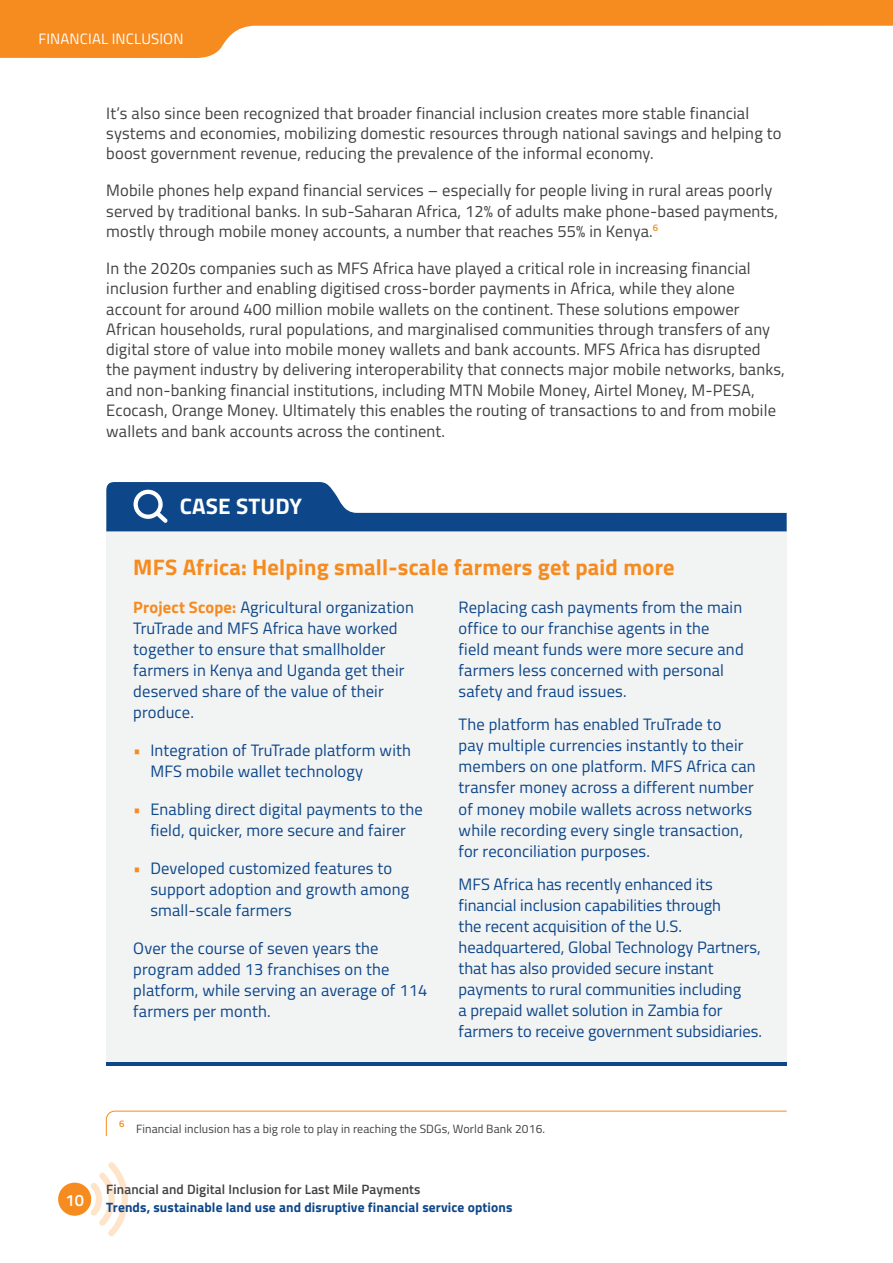
<style>
.page{position:relative;width:893px;height:1263px;background:#fff}
.page>*{position:absolute;margin:0;border:0;box-sizing:border-box;transform-origin:0 0}
.t1{font:700 22.5px "Titillium";letter-spacing:.01em;color:#f68b1f}
.t2{font:700 22.5px "Titillium";letter-spacing:.01em;color:#fff}
.t3{font:16.5px/21px "Titillium";letter-spacing:.01em;color:#0d4689}
.t4{font:16.5px/20.4px "Titillium";letter-spacing:.01em;color:#414042}
.t5{font:600 16.5px "Titillium";color:#fff}
.t6{font:15px "Titillium";letter-spacing:.01em;color:#fff}
.t7{font:700 13.5px "Titillium";letter-spacing:.01em;color:#0d4689}
.t8{font:600 13.5px "Titillium";letter-spacing:.01em;color:#414042}
.t9{font:12px "Titillium";letter-spacing:.01em;color:#414042}
.t10{font:600 9.6px "Titillium";color:#f68b1f}
.s1{font-weight:700;color:#f68b1f}
.s2{color:#f68b1f}
</style>
<div class="page">
<div style="left:106px;top:529px;width:681px;height:536px;background:#f2f3f3"></div>
<hr style="left:106px;top:1063px;width:681px;height:3px;background:#0d4689">
<svg style="left:106px;top:482px;width:681px;height:49px"></svg>
<svg style="left:106px;top:1110px;width:681px;height:26px"></svg>
<div style="left:58px;top:1183px;width:33px;height:33px;background:#f68b1f;border-radius:50%"></div>
<svg style="left:90px;top:1162px;width:38px;height:74px"></svg>
<svg style="left:0;top:0;width:893px;height:58px;fill:#f68b1f"></svg>
<p class="t6" style="left:38px;top:28px;width:147px">FINANCIAL INCLUSION</p>
<p class="t4" style="left:106px;top:102px;width:677px">It’s also since been recognized that broader financial inclusion creates more stable financial systems and economies, mobilizing domestic resources through national savings and helping to boost government revenue, reducing the prevalence of the informal economy.</p>
<p class="t4" style="left:106px;top:180px;width:673px">Mobile phones help expand financial services – especially for people living in rural areas poorly served by traditional banks. In sub-Saharan Africa, 12% of adults make phone-based payments, mostly through mobile money accounts, a number that reaches 55% in Kenya.<sup>6</sup></p>
<p class="t4" style="left:106px;top:257px;width:680px">In the 2020s companies such as MFS Africa have played a critical role in increasing financial inclusion further and enabling digitised cross-border payments in Africa, while they alone account for around 400 million mobile wallets on the continent. These solutions empower African households, rural populations, and marginalised communities through transfers of any digital store of value into mobile money wallets and bank accounts. MFS Africa has disrupted the payment industry by delivering interoperability that connects major mobile networks, banks, and non-banking financial institutions, including MTN Mobile Money, Airtel Money, M-PESA, Ecocash, Orange Money. Ultimately this enables the routing of transactions to and from mobile wallets and bank accounts across the continent.</p>
<h1 class="t2" style="left:180px;top:489px;width:124px">CASE STUDY</h1>
<h1 class="t1" style="left:133px;top:549px;width:543px">MFS Africa: Helping small-scale farmers get paid more</h1>
<p class="t3" style="left:133px;top:595px;width:282px"><span class="s1">Project Scope:</span> Agricultural organization<br>TruTrade and MFS Africa have worked together to ensure that smallholder farmers in Kenya and Uganda get their deserved share of the value of their produce.</p>
<p class="t3" style="left:150px;top:738px;width:262px;text-indent:-17px"><span class="s2">•</span> Integration of TruTrade platform with<br>MFS mobile wallet technology</p>
<p class="t3" style="left:133px;top:798px;width:291px;text-align:center"><span class="s2">•</span> Enabling direct digital payments to the field, quicker, more secure and fairer</p>
<p class="t3" style="left:150px;top:857px;width:261px;text-indent:-17px"><span class="s2">•</span> Developed customized features to support adoption and growth among small-scale farmers</p>
<p class="t3" style="left:133px;top:937px;width:296px">Over the course of seven years the program added 13 franchises on the platform, while serving an average of 114 farmers per month.</p>
<p class="t3" style="left:459px;top:596px;width:287px">Replacing cash payments from the main office to our franchise agents in the field meant funds were more secure and farmers less concerned with personal safety and fraud issues.</p>
<p class="t3" style="left:459px;top:713px;width:299px">The platform has enabled TruTrade to<br>pay multiple currencies instantly to their members on one platform. MFS Africa can transfer money across a different number of money mobile wallets across networks while recording every single transaction, for reconciliation purposes.</p>
<p class="t3" style="left:459px;top:873px;width:305px">MFS Africa has recently enhanced its financial inclusion capabilities through<br>the recent acquisition of the U.S. headquartered, Global Technology Partners, that has also provided secure instant payments to rural communities including<br>a prepaid wallet solution in Zambia for farmers to receive government subsidiaries.</p>
<p class="t5" style="left:66px;top:1187px;width:20px">10</p>
<p class="t10" style="left:119px;top:1117px;width:7px">6</p>
<p class="t9" style="left:136px;top:1120px;width:410px">Financial inclusion has a big role to play in reaching the SDGs, World Bank 2016.</p>
<p class="t8" style="left:106px;top:1179px;width:316px">Financial and Digital Inclusion for Last Mile Payments</p>
<p class="t7" style="left:106px;top:1197px;width:408px">Trends, sustainable land use and disruptive financial service options</p>
</div>
